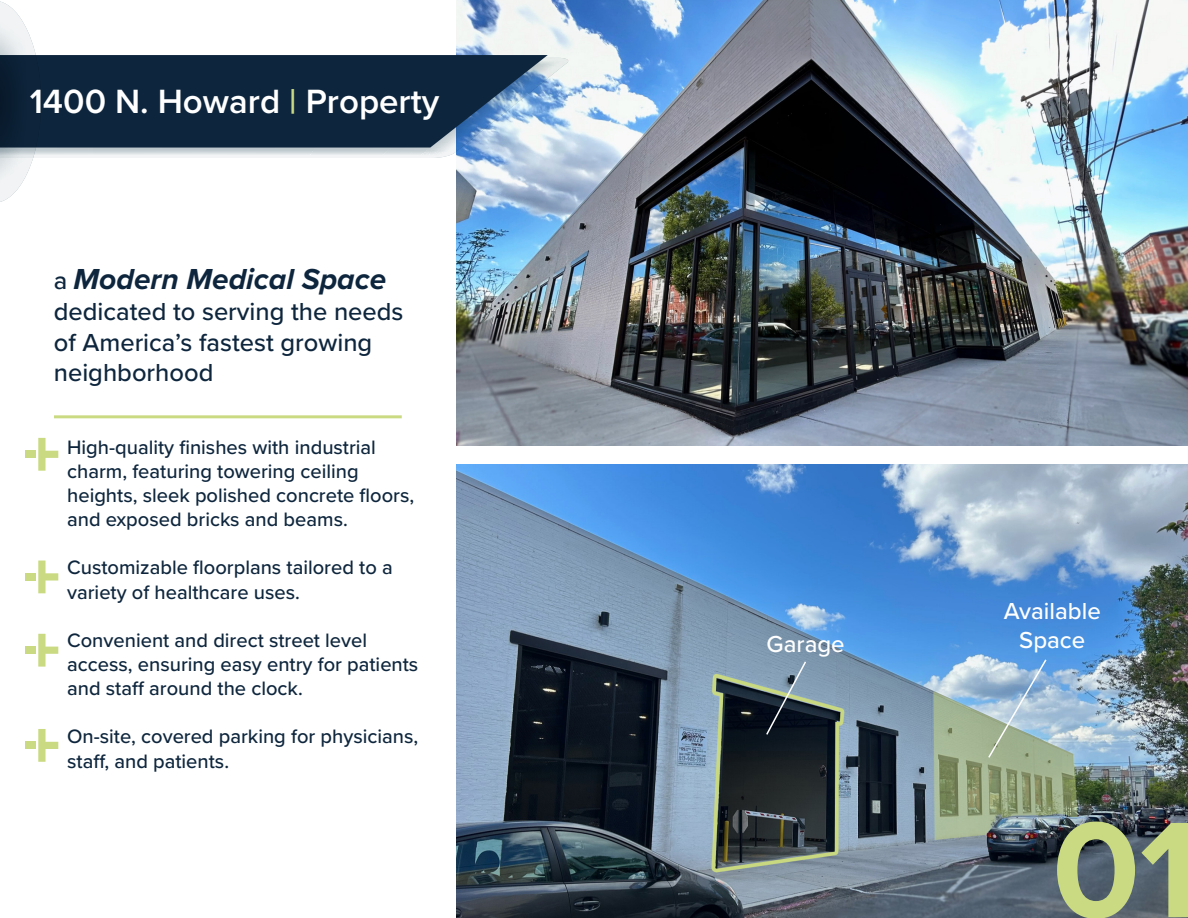
<style>
.page{position:relative;width:1188px;height:918px;background:#fff}
.page>*{position:absolute;margin:0;border:0;box-sizing:border-box;transform-origin:0 0}
.t1{font:700 141.3px "Proxima Nova";color:#cada83}
.t2{font:600 34.95px "Proxima Nova";color:#fff}
.t3{font:italic 700 30px "Proxima Nova";color:#0e263d}
.t4{font:500 25.5px/30.6px "Proxima Nova";color:#0e263d}
.t5{font:500 24px/28.8px "Proxima Nova";color:#fff;text-align:center}
.t6{font:500 20.1px/24.2px "Proxima Nova";color:#0e263d}
.s1{color:#cada83}
.s2{font-weight:500;font-style:normal;font-size:25.5px}
</style>
<div class="page">
<img style="left:457px;top:464px;width:731px;height:454px">
<svg style="left:765px;top:660px;width:43px;height:76px"></svg>
<svg style="left:987px;top:658px;width:61px;height:101px"></svg>
<img style="left:457px;top:0;width:731px;height:446px">
<svg style="left:41px;top:58px;width:527px;height:100px"></svg>
<svg style="left:41px;top:55px;width:507px;height:93px;fill:#0e263d"></svg>
<svg style="left:0;top:1px;width:41px;height:201px"></svg>
<hr style="left:54px;top:415px;width:348px;height:3px;background:#cada83">
<div style="left:26px;top:451px;width:10px;height:7px;background:#cada83"></div>
<svg style="left:38px;top:438px;width:20px;height:33px"></svg>
<div style="left:26px;top:573px;width:10px;height:8px;background:#cada83"></div>
<svg style="left:38px;top:561px;width:20px;height:32px"></svg>
<div style="left:26px;top:647px;width:10px;height:7px;background:#cada83"></div>
<svg style="left:38px;top:634px;width:20px;height:33px"></svg>
<div style="left:26px;top:742px;width:10px;height:7px;background:#cada83"></div>
<svg style="left:38px;top:729px;width:20px;height:33px"></svg>
<p class="t2" style="left:30px;top:75px;width:411px">1400 N. Howard <span class="s1">|</span> Property</p>
<p class="t3" style="left:54px;top:257px;width:334px"><span class="s2">a</span> Modern Medical Space</p>
<p class="t4" style="left:54px;top:295px;width:351px">dedicated to serving the needs of America’s fastest growing neighborhood</p>
<p class="t6" style="left:67px;top:434px;width:349px">High-quality finishes with industrial charm, featuring towering ceiling heights, sleek polished concrete floors, and exposed bricks and beams.</p>
<p class="t6" style="left:67px;top:555px;width:327px">Customizable floorplans tailored to a variety of healthcare uses.</p>
<p class="t6" style="left:67px;top:627px;width:353px">Convenient and direct street level access, ensuring easy entry for patients and staff around the clock.</p>
<p class="t6" style="left:67px;top:724px;width:353px">On-site, covered parking for physicians, staff, and patients.</p>
<p class="t5" style="left:767px;top:629px;width:80px">Garage</p>
<p class="t5" style="left:1004px;top:596px;width:99px">Available<br>Space</p>
<p class="t1" style="left:1052px;top:765px;width:147px">01</p>
</div>
